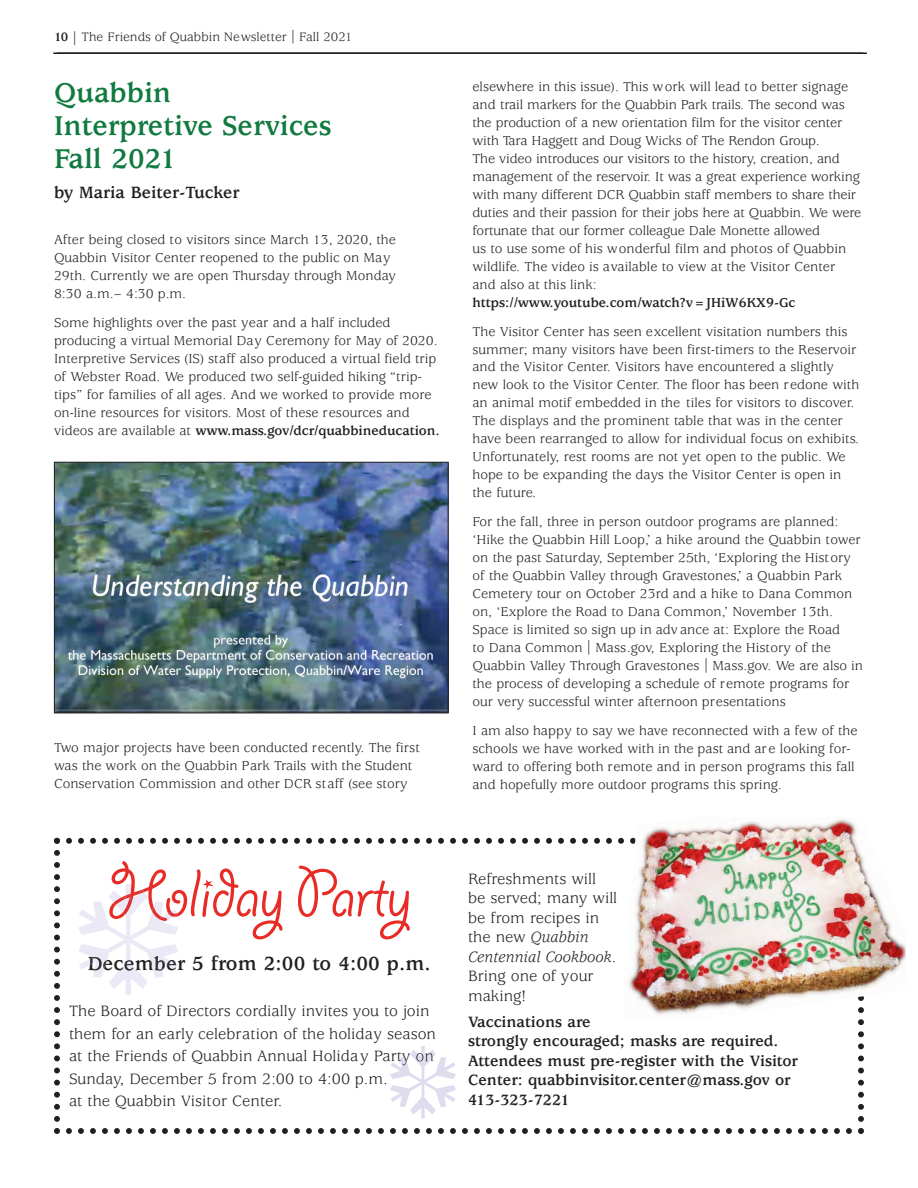
<style>
.page{position:relative;width:918px;height:1188px;background:#fff}
.page>*{position:absolute;margin:0;border:0;box-sizing:border-box;transform-origin:0 0}
.t1{font:75px "Giddyup Std";letter-spacing:-.015em;color:#e82b25}
.t2{font:700 30px/33px "Usherwood";color:#117a40}
.t3{font:700 21px "Usherwood";letter-spacing:.005em;color:#231f20}
.t4{font:700 18px "Usherwood";color:#231f20}
.t5{font:16.5px/19.5px "Usherwood";color:#231f20}
.t6{font:700 16.5px/19.5px "Usherwood";color:#231f20}
.t7{font:14.25px/18px "Usherwood";color:#231f20}
.t8{font:700 14.25px "Usherwood";color:#231f20}
.t9{font:13.5px "Usherwood";color:#231f20}
.s1{font-weight:700}
.s2{font-style:italic}
</style>
<div class="page">
<hr style="left:53px;top:52px;width:810px;height:2px;background:#231f20">
<hr style="left:57px;top:52px;width:810px;height:2px;background:#231f20">
<img style="left:56px;top:464px;width:391px;height:247px">
<div style="left:54px;top:462px;width:395px;height:251px;border:1px solid #231f20"></div>
<img style="left:632px;top:818px;width:274px;height:171px">
<svg style="left:54px;top:838px;width:810px;height:296px"></svg>
<p class="t9" style="left:54px;top:29px;width:300px"><span class="s1">10 |</span> The Friends of Quabbin Newsletter | Fall 2021</p>
<h2 class="t2" style="left:54px;top:79px;width:279px">Quabbin<br>Interpretive Services<br>Fall 2021</h2>
<p class="t4" style="left:54px;top:186px;width:187px">by Maria Beiter-Tucker</p>
<p class="t7" style="left:54px;top:231px;width:343px">After being closed to visitors since March 13, 2020, the Quabbin Visitor Center reopened to the public on May 29th. Currently we are open Thursday through Monday 8:30 a.m.– 4:30 p.m.</p>
<p class="t7" style="left:54px;top:314px;width:387px">Some highlights over the past year and a half included producing a virtual Memorial Day Ceremony for May of 2020.<br>Interpretive Services (IS) staff also produced a virtual field trip of Webster Road. We produced two self-guided hiking “trip&shy;tips” for families of all ages. And we worked to provide more on-line resources for visitors. Most of these resources and videos are available at <span class="s1">www.mass.gov/dcr/quabbineducation.</span></p>
<p class="t7" style="left:54px;top:739px;width:367px">Two major projects have been conducted recently. The first was the work on the Quabbin Park Trails with the Student<br>Conservation Commission and other DCR staff (see story</p>
<h1 class="t1" style="left:108px;top:846px;width:305px">Holiday Party</h1>
<h3 class="t3" style="left:88px;top:956px;width:344px">December 5 from 2:00 to 4:00 p.m.</h3>
<p class="t5" style="left:69px;top:1000px;width:369px;line-height:22.5px">The Board of Directors cordially invites you to join them for an early celebration of the holiday season at the Friends of Quabbin Annual Holiday Party on Sunday, December 5 from 2:00 to 4:00 p.m.<br>at the Quabbin Visitor Center.</p>
<p class="t7" style="left:472px;top:78px;width:390px">elsewhere in this issue). This work will lead to better signage and trail markers for the Quabbin Park trails. The second was the production of a new orientation film for the visitor center with Tara Haggett and Doug Wicks of The Rendon Group.<br>The video introduces our visitors to the history, creation, and management of the reservoir. It was a great experience working with many different DCR Quabbin staff members to share their duties and their passion for their jobs here at Quabbin. We were fortunate that our former colleague Dale Monette allowed<br>us to use some of his wonderful film and photos of Quabbin wildlife. The video is available to view at the Visitor Center and also at this link:</p>
<p class="t8" style="left:472px;top:297px;width:325px">https://www.youtube.com/watch?v=JHiW6KX9-Gc</p>
<p class="t7" style="left:472px;top:323px;width:388px">The Visitor Center has seen excellent visitation numbers this summer; many visitors have been first-timers to the Reservoir and the Visitor Center. Visitors have encountered a slightly new look to the Visitor Center. The floor has been redone with an animal motif embedded in the tiles for visitors to discover.<br>The displays and the prominent table that was in the center have been rearranged to allow for individual focus on exhibits.<br>Unfortunately, rest rooms are not yet open to the public. We hope to be expanding the days the Visitor Center is open in the future.</p>
<p class="t7" style="left:472px;top:513px;width:392px">For the fall, three in person outdoor programs are planned: ‘Hike the Quabbin Hill Loop,’ a hike around the Quabbin tower on the past Saturday, September 25th, ‘Exploring the History of the Quabbin Valley through Gravestones,’ a Quabbin Park Cemetery tour on October 23rd and a hike to Dana Common on, ‘Explore the Road to Dana Common,’ November 13th.<br>Space is limited so sign up in adv ance at: Explore the Road<br>to Dana Common | Mass.gov, Exploring the History of the Quabbin Valley Through Gravestones | Mass.gov. We are also in the process of developing a schedule of remote programs for our very successful winter afternoon presentations</p>
<p class="t7" style="left:472px;top:722px;width:387px">I am also happy to say we have reconnected with a few of the schools we have worked with in the past and are looking for&shy;ward to offering both remote and in person programs this fall and hopefully more outdoor programs this spring.</p>
<p class="t5" style="left:468px;top:869px;width:151px">Refreshments will be served; many will be from recipes in the new <span class="s2">Quabbin<br>Centennial Cookbook</span>.<br>Bring one of your making!</p>
<p class="t6" style="left:468px;top:1013px;width:332px">Vaccinations are<br>strongly encouraged; masks are required.<br>Attendees must pre-register with the Visitor Center: quabbinvisitor.center@mass.gov or 413-323-7221</p>
</div>
